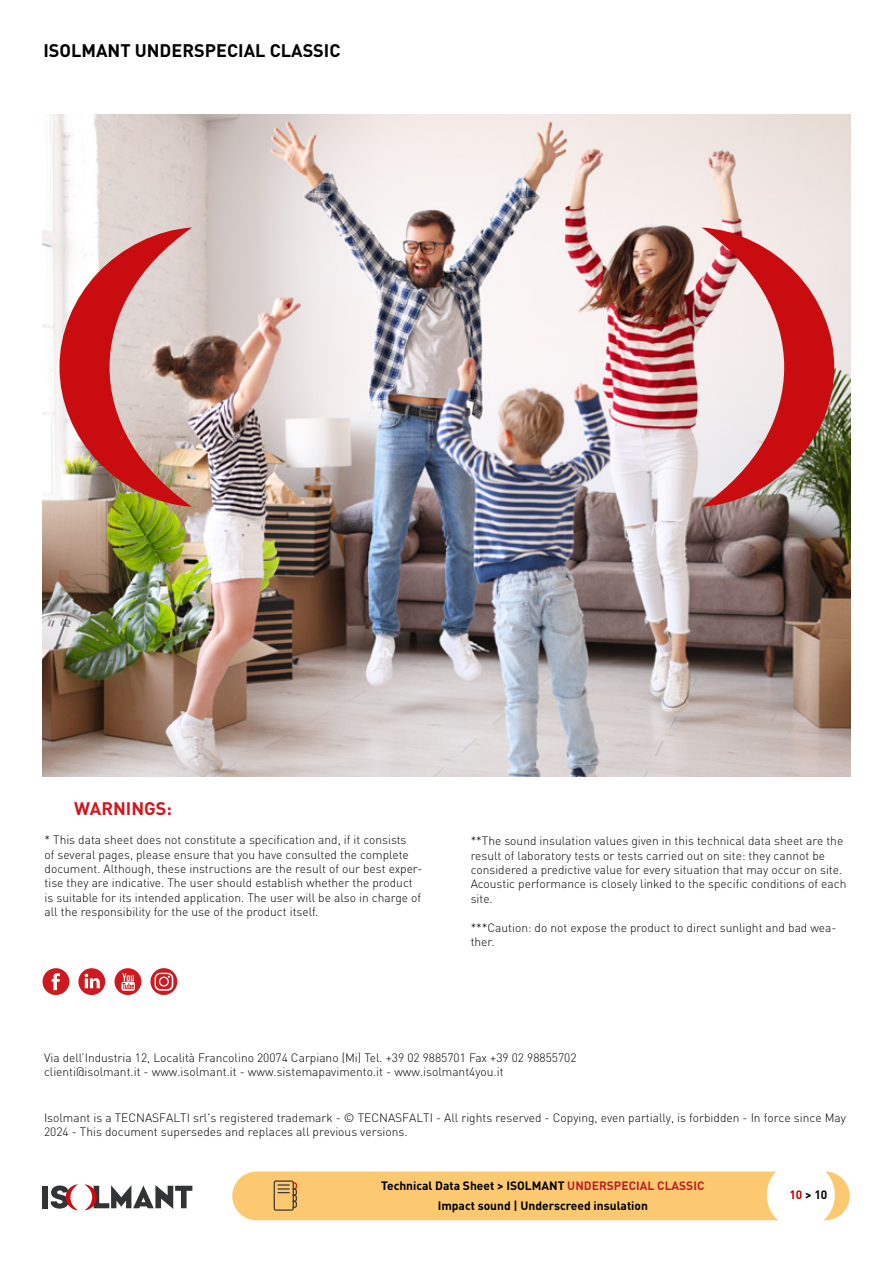
<style>
.page{position:relative;width:893px;height:1263px;background:#fff}
.page>*{position:absolute;margin:0;border:0;box-sizing:border-box;transform-origin:0 0}
.t1{font:700 18px "DIN Pro";color:#000}
.t2{font:700 18px "DIN Pro";color:#cd191f}
.t3{font:300 12px/14.4px "DIN Pro";color:#000}
.t4{font:700 12px "DIN Pro";color:#000}
.s1{color:#ba2229}
.s2{color:#c00000}
</style>
<div class="page">
<div style="left:43px;top:1186px;width:5px;height:22px;background:#323335"></div>
<svg style="left:84px;top:1184px;width:108px;height:26px"></svg>
<svg style="left:51px;top:1184px;width:27px;height:26px"></svg>
<div style="left:232px;top:1171px;width:618px;height:49px;background:#fcc870;border-radius:24px"></div>
<svg style="left:274px;top:1180px;width:23px;height:31px"></svg>
<div style="left:767px;top:1161px;width:68px;height:68px;background:#fff;border-radius:50%"></div>
<img style="left:43px;top:115px;width:807px;height:661px">
<svg style="left:59px;top:227px;width:133px;height:280px;background:#cf8983"></svg>
<svg style="left:702px;top:227px;width:132px;height:280px;background:#d48f8e"></svg>
<svg style="left:43px;top:968px;width:26px;height:27px"></svg>
<svg style="left:78px;top:968px;width:27px;height:27px"></svg>
<svg style="left:114px;top:968px;width:27px;height:27px"></svg>
<svg style="left:150px;top:968px;width:27px;height:27px"></svg>
<div style="left:160px;top:978px;width:8px;height:7px;background:#ce191f;border-radius:50%"></div>
<h1 class="t1" style="left:43px;top:35px;width:299px">ISOLMANT UNDERSPECIAL CLASSIC</h1>
<h1 class="t2" style="left:74px;top:794px;width:99px">WARNINGS:</h1>
<p class="t3" style="left:45px;top:831px;width:380px">* This data sheet does not constitute a specification and, if it consists<br>of several pages, please ensure that you have consulted the complete document. Although, these instructions are the result of our best exper&shy;tise they are indicative. The user should establish whether the product is suitable for its intended application. The user will be also in charge of all the responsibility for the use of the product itself.</p>
<p class="t3" style="left:471px;top:833px;width:377px">**The sound insulation values given in this technical data sheet are the result of laboratory tests or tests carried out on site: they cannot be considered a predictive value for every situation that may occur on site.<br>Acoustic performance is closely linked to the specific conditions of each site.</p>
<p class="t3" style="left:471px;top:919px;width:367px">***Caution: do not expose the product to direct sunlight and bad wea&shy;ther.</p>
<p class="t3" style="left:44px;top:1049px;width:534px">Via dell’Industria 12, Località Francolino 20074 Carpiano (Mi) Tel. +39 02 9885701 Fax +39 02 98855702 clienti@isolmant.it - www.isolmant.it - www.sistemapavimento.it - www.isolmant4you.it</p>
<p class="t3" style="left:44px;top:1109px;width:803px">Isolmant is a TECNASFALTI srl's registered trademark - © TECNASFALTI - All rights reserved - Copying, even partially, is forbidden - In force since May<br>2024 - This document supersedes and replaces all previous versions.</p>
<p class="t4" style="left:381px;top:1175px;width:325px">Technical Data Sheet &gt; ISOLMANT <span class="s1">UNDERSPECIAL CLASSIC</span></p>
<p class="t4" style="left:438px;top:1196px;width:212px">Impact sound | Underscreed insulation</p>
<p class="t4" style="left:789px;top:1184px;width:40px"><span class="s2">10</span> &gt; 10</p>
</div>
